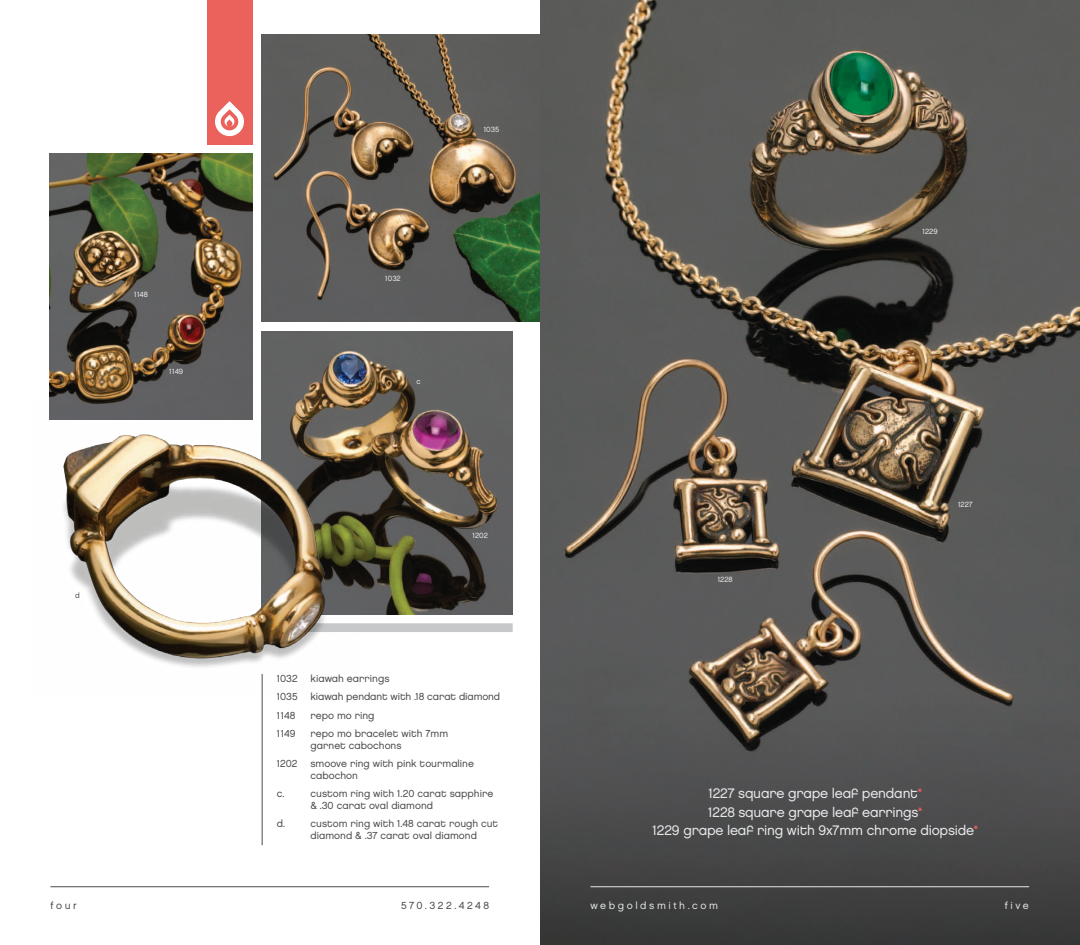
<style>
.page{position:relative;width:1080px;height:945px;background:#fff}
.page>*{position:absolute;margin:0;border:0;box-sizing:border-box;transform-origin:0 0}
.t1{font:13.75px "Chalet London Nineteen Eighty";letter-spacing:-.015em;color:#e6e7e9}
.t2{font:10.25px "Chalet London Nineteen Sixty";letter-spacing:.25em;color:#e1e2e4}
.t3{font:10.25px "Chalet London Nineteen Sixty";letter-spacing:.245em;color:#4b4c4d}
.t4{font:10.12px/11.8px "Chalet London Nineteen Eighty";color:#4b4c4d}
.t5{font:7.5px "Chalet London Nineteen Eighty";color:#ececee}
.t6{font:7.5px "Chalet London Nineteen Eighty";color:#4b4c4d}
.s1{color:#eb625d}
</style>
<div class="page">
<div style="left:286px;top:623px;width:227px;height:9px;background:#c7c8ca"></div>
<img style="left:540px;top:0;width:540px;height:945px">
<img style="left:262px;top:35px;width:278px;height:287px">
<hr style="left:50px;top:887px;width:439px;height:1px;background:#4b4c4d">
<hr style="left:590px;top:887px;width:439px;height:1px;background:#e6e7e9">
<img style="left:50px;top:154px;width:202px;height:248px">
<img style="left:262px;top:331px;width:251px;height:283px">
<img style="left:49px;top:402px;width:309px;height:293px">
<div style="left:207px;top:0;width:45px;height:144px;background:#eb625d"></div>
<svg style="left:215px;top:101px;width:29px;height:35px"></svg>
<hr style="left:262px;top:674px;width:1px;height:171px;background:#4b4c4d">
<p class="t5" style="left:134px;top:290px;width:15px">1148</p>
<p class="t5" style="left:169px;top:367px;width:15px">1149</p>
<p class="t6" style="left:75px;top:591px;width:6px">d</p>
<p class="t5" style="left:385px;top:274px;width:17px">1032</p>
<p class="t5" style="left:417px;top:377px;width:6px">c</p>
<p class="t5" style="left:484px;top:124px;width:17px">1035</p>
<p class="t5" style="left:472px;top:531px;width:17px">1202</p>
<p class="t4" style="left:277px;top:673px;width:22px">1032</p>
<p class="t4" style="left:310px;top:673px;width:80px">kiawah earrings</p>
<p class="t4" style="left:277px;top:691px;width:22px">1035</p>
<p class="t4" style="left:310px;top:691px;width:191px">kiawah pendant with .18 carat diamond</p>
<p class="t4" style="left:277px;top:709px;width:20px">1148</p>
<p class="t4" style="left:310px;top:709px;width:66px">repo mo ring</p>
<p class="t4" style="left:277px;top:727px;width:20px">1149</p>
<p class="t4" style="left:310px;top:727px;width:139px">repo mo bracelet with 7mm garnet cabochons</p>
<p class="t4" style="left:277px;top:757px;width:22px">1202</p>
<p class="t4" style="left:310px;top:757px;width:165px">smoove ring with pink tourmaline cabochon</p>
<p class="t4" style="left:277px;top:787px;width:9px">c.</p>
<p class="t4" style="left:310px;top:787px;width:184px">custom ring with 1.20 carat sapphire &amp; .30 carat oval diamond</p>
<p class="t4" style="left:277px;top:817px;width:10px">d.</p>
<p class="t4" style="left:310px;top:817px;width:189px">custom ring with 1.48 carat rough cut diamond &amp; .37 carat oval diamond</p>
<p class="t5" style="left:718px;top:575px;width:16px">1228</p>
<p class="t5" style="left:922px;top:227px;width:17px">1229</p>
<p class="t5" style="left:958px;top:500px;width:16px">1227</p>
<p class="t1" style="left:708px;top:785px;width:216px">1227 square grape leaf pendant<span class="s1">*</span></p>
<p class="t1" style="left:708px;top:803px;width:216px">1228 square grape leaf earrings<span class="s1">*</span></p>
<p class="t1" style="left:653px;top:822px;width:327px">1229 grape leaf ring with 9x7mm chrome diopside<span class="s1">*</span></p>
<p class="t3" style="left:51px;top:900px;width:28px">four</p>
<p class="t3" style="left:401px;top:900px;width:90px">570.322.4248</p>
<p class="t2" style="left:590px;top:900px;width:129px">webgoldsmith.com</p>
<p class="t2" style="left:1005px;top:900px;width:26px">five</p>
</div>
